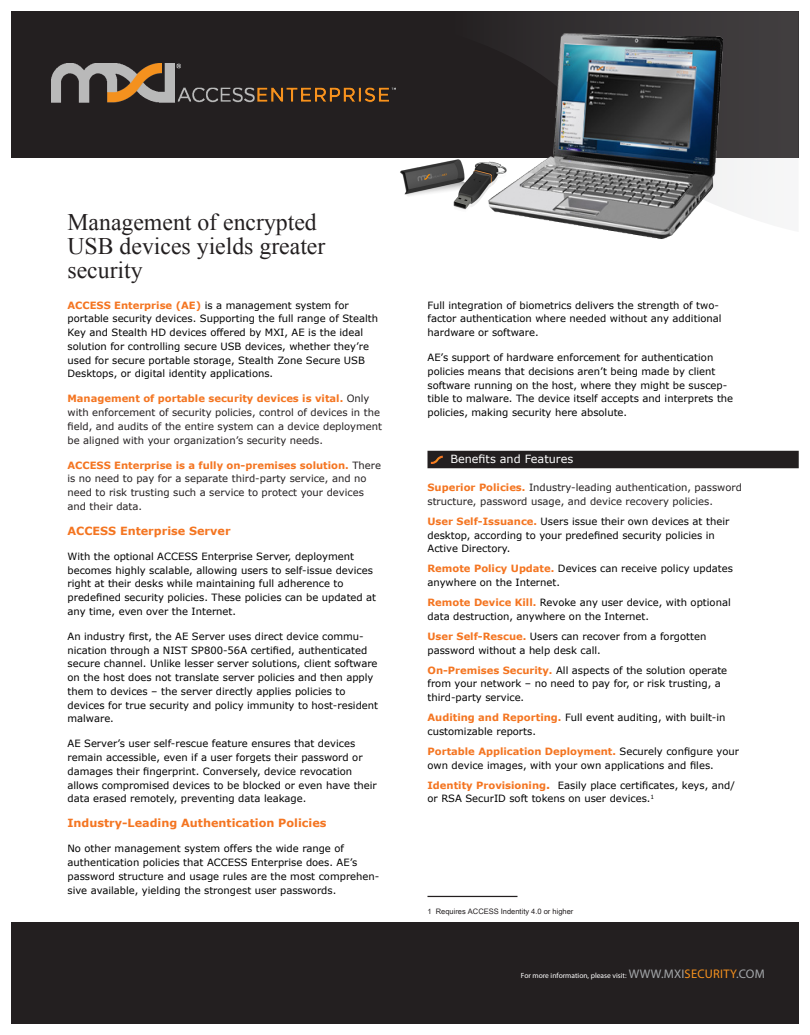
<style>
.page{position:relative;width:810px;height:1035px;background:#fff}
.page>*{position:absolute;margin:0;border:0;box-sizing:border-box;transform-origin:0 0}
.t1{font:23.75px/23.8px "Times New Roman";color:#231f20}
.paragraphe_1re_phase{font:700 11.25px "Verdana";color:#f47521}
.t2{font:11.25px "Verdana";color:#fff}
.paragraphe_1re_phase-2{font:10px/13.8px "Verdana";color:#000}
.paragraphe_1re_phase-3{font:10px/13.8px "Verdana";color:#231f20}
.t3{font:7.5px "Myriad Pro";color:#fff}
.t4{font:7.5px "Arial Unicode MS";color:#231f20}
.s1{font-weight:700;color:#f47521}
.s2{font-weight:700;font-size:11.25px;color:#f47521}
.s3{font-size:12.5px;color:#a5a8ab}
.s4{font-size:12.5px;color:#f6911e}
</style>
<div class="page">
<div style="left:11px;top:11px;width:788px;height:147px;background:#231f20"></div>
<div style="left:11px;top:922px;width:788px;height:102px;background:#231f20"></div>
<svg style="left:395px;top:11px;width:404px;height:208px"></svg>
<hr style="left:428px;top:896px;width:90px;height:1px;background:#231f20">
<div style="left:428px;top:451px;width:371px;height:17px;background:#231f20"></div>
<svg style="left:431px;top:456px;width:12px;height:8px"></svg>
<img style="left:485px;top:33px;width:240px;height:206px">
<img style="left:52px;top:63px;width:343px;height:40px">
<img style="left:395px;top:118px;width:163px;height:121px">
<p class="t1" style="left:68px;top:210px;width:259px">Management of encrypted<br>USB devices yields greater security</p>
<p class="paragraphe_1re_phase-2" style="left:68px;top:298px;width:312px"><span class="s1">ACCESS Enterprise (AE)</span> is a management system for portable security devices. Supporting the full range of Stealth Key and Stealth HD devices offered by MXI, AE is the ideal solution for controlling secure USB devices, whether they’re used for secure portable storage, Stealth Zone Secure USB Desktops, or digital identity applications.</p>
<p class="paragraphe_1re_phase-3" style="left:68px;top:392px;width:316px"><span class="s1">Management of portable security devices is vital.</span> Only with enforcement of security policies, control of devices in the field, and audits of the entire system can a device deployment be aligned with your organization’s security needs.</p>
<p class="paragraphe_1re_phase-3" style="left:68px;top:458px;width:315px"><span class="s1">ACCESS Enterprise is a fully on-premises solution.</span> There is no need to pay for a separate third-party service, and no need to risk trusting such a service to protect your devices and their data.</p>
<p class="paragraphe_1re_phase" style="left:68px;top:524px;width:165px">ACCESS Enterprise Server</p>
<p class="paragraphe_1re_phase-2" style="left:68px;top:549px;width:310px">With the optional ACCESS Enterprise Server, deployment becomes highly scalable, allowing users to self-issue devices right at their desks while maintaining full adherence to predefined security policies. These policies can be updated at any time, even over the Internet.</p>
<p class="paragraphe_1re_phase-2" style="left:68px;top:629px;width:312px">An industry first, the AE Server uses direct device commu&shy;nication through a NIST SP800-56A certified, authenticated secure channel. Unlike lesser server solutions, client software on the host does not translate server policies and then apply them to devices – the server directly applies policies to devices for true security and policy immunity to host-resident malware.</p>
<p class="paragraphe_1re_phase-2" style="left:68px;top:737px;width:311px">AE Server’s user self-rescue feature ensures that devices remain accessible, even if a user forgets their password or damages their fingerprint. Conversely, device revocation allows compromised devices to be blocked or even have their data erased remotely, preventing data leakage.</p>
<p class="paragraphe_1re_phase" style="left:68px;top:816px;width:261px">Industry-Leading Authentication Policies</p>
<p class="paragraphe_1re_phase-2" style="left:68px;top:842px;width:313px">No other management system offers the wide range of authentication policies that ACCESS Enterprise does. AE’s password structure and usage rules are the most comprehen&shy;sive available, yielding the strongest user passwords.</p>
<p class="paragraphe_1re_phase-2" style="left:428px;top:298px;width:296px">Full integration of biometrics delivers the strength of two&shy;factor authentication where needed without any additional hardware or software.</p>
<p class="paragraphe_1re_phase-2" style="left:428px;top:350px;width:307px">AE’s support of hardware enforcement for authentication policies means that decisions aren’t being made by client software running on the host, where they might be suscep&shy;tible to malware. The device itself accepts and interprets the policies, making security here absolute.</p>
<p class="t2" style="left:450px;top:452px;width:124px">Benefits and Features</p>
<p class="paragraphe_1re_phase-3" style="left:428px;top:480px;width:316px"><span class="s1">Superior Policies.</span> Industry-leading authentication, password structure, password usage, and device recovery policies.</p>
<p class="paragraphe_1re_phase-2" style="left:428px;top:514px;width:303px"><span class="s1">User Self-Issuance.</span> Users issue their own devices at their desktop, according to your predefined security policies in<br>Active Directory.</p>
<p class="paragraphe_1re_phase-2" style="left:428px;top:562px;width:307px"><span class="s1">Remote Policy Update.</span> Devices can receive policy updates anywhere on the Internet.</p>
<p class="paragraphe_1re_phase-2" style="left:428px;top:595px;width:305px"><span class="s1">Remote Device Kill.</span> Revoke any user device, with optional data destruction, anywhere on the Internet.</p>
<p class="paragraphe_1re_phase-2" style="left:428px;top:629px;width:280px"><span class="s1">User Self-Rescue.</span> Users can recover from a forgotten password without a help desk call.</p>
<p class="paragraphe_1re_phase-2" style="left:428px;top:663px;width:301px"><span class="s1">On-Premises Security.</span> All aspects of the solution operate from your network – no need to pay for, or risk trusting, a third-party service.</p>
<p class="paragraphe_1re_phase-2" style="left:428px;top:710px;width:299px"><span class="s1">Auditing and Reporting.</span> Full event auditing, with built-in customizable reports.</p>
<p class="paragraphe_1re_phase-2" style="left:428px;top:744px;width:313px"><span class="s1">Portable Application Deployment.</span> Securely configure your own device images, with your own applications and files.</p>
<p class="paragraphe_1re_phase-2" style="left:428px;top:778px;width:309px"><span class="s1">Identity Provisioning</span><span class="s2">.</span> Easily place certificates, keys, and/ or RSA SecurID soft tokens on user devices.<sup>1</sup></p>
<p class="t4" style="left:428px;top:906px;width:147px">1 Requires ACCESS Indentity 4.0 or higher</p>
<p class="t3" style="left:521px;top:971px;width:245px">For more information, please visit: <span class="s3">www.mxi</span><span class="s4">security</span><span class="s3">.com</span></p>
</div>
